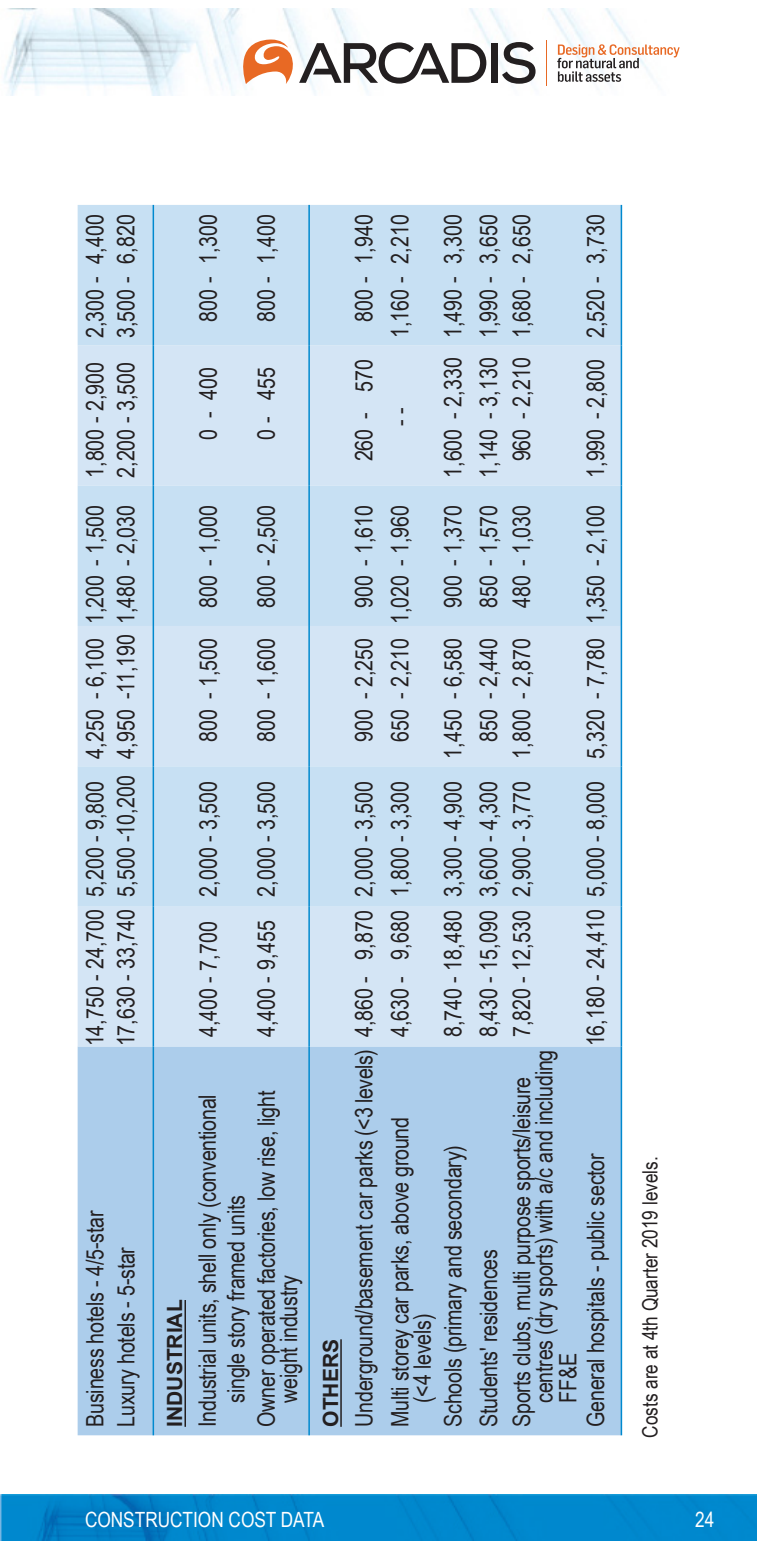
<style>
.page{position:relative;width:757px;height:1548px;background:#fff}
.page>*{position:absolute;margin:0;border:0;box-sizing:border-box;transform-origin:0 0}
.t1{font:24px/22.5px "Arial Narrow";letter-spacing:-.01em;color:#231f20}
.t2{font:21px "Arial Narrow";color:#231f20}
.t3{font:21px "Arial Narrow";color:#fff}
.t4{font:700 21px "Arial";color:#231f20}
</style>
<div class="page">
<img style="left:0;top:1494px;width:757px;height:46px">
<img style="left:4px;top:9px;width:628px;height:86px">
<svg style="left:557px;top:44px;width:123px;height:38px"></svg>
<div style="left:491px;top:43px;width:6px;height:40px;background:#231f20"></div>
<svg style="left:502px;top:42px;width:33px;height:42px"></svg>
<svg style="left:243px;top:40px;width:243px;height:44px"></svg>
<hr style="left:546px;top:40px;width:1px;height:46px;background:#e86924">
<div style="left:78px;top:1046px;width:543px;height:389px;background:#accdeb"></div>
<div style="left:78px;top:907px;width:543px;height:139px;background:#d4e5f5"></div>
<svg style="left:78px;top:205px;width:543px;height:702px;background:#cbe1f3"></svg>
<hr style="left:308px;top:1046px;width:2px;height:389px;background:#0089cf">
<hr style="left:308px;top:907px;width:2px;height:139px;background:#0089cf">
<hr style="left:308px;top:766px;width:2px;height:141px;background:#0089cf">
<hr style="left:308px;top:626px;width:2px;height:140px;background:#0089cf">
<hr style="left:308px;top:486px;width:2px;height:140px;background:#0089cf">
<hr style="left:308px;top:345px;width:2px;height:141px;background:#0089cf">
<hr style="left:308px;top:205px;width:2px;height:140px;background:#0089cf">
<hr style="left:621px;top:1046px;width:1px;height:389px;background:#0089cf">
<hr style="left:621px;top:907px;width:1px;height:139px;background:#0089cf">
<hr style="left:621px;top:766px;width:1px;height:141px;background:#0089cf">
<hr style="left:621px;top:626px;width:1px;height:140px;background:#0089cf">
<hr style="left:621px;top:486px;width:1px;height:140px;background:#0089cf">
<hr style="left:621px;top:345px;width:1px;height:141px;background:#0089cf">
<hr style="left:621px;top:205px;width:1px;height:140px;background:#0089cf">
<hr style="left:153px;top:1046px;width:1px;height:389px;background:#0089cf">
<hr style="left:153px;top:907px;width:1px;height:139px;background:#0089cf">
<hr style="left:153px;top:766px;width:1px;height:141px;background:#0089cf">
<hr style="left:153px;top:626px;width:1px;height:140px;background:#0089cf">
<hr style="left:153px;top:486px;width:1px;height:140px;background:#0089cf">
<hr style="left:153px;top:345px;width:1px;height:141px;background:#0089cf">
<hr style="left:153px;top:205px;width:1px;height:140px;background:#0089cf">
<hr style="left:184px;top:1300px;width:2px;height:127px;background:#231f20">
<hr style="left:340px;top:1339px;width:2px;height:88px;background:#231f20">
<p class="t1" style="left:83px;top:1046px;width:834px;rotate:-90deg">14,750 - 24,700 5,200 - 9,800 4,250 - 6,100 1,200 - 1,500 1,800 - 2,900 2,300 - 4,400</p>
<p class="t1" style="left:114px;top:1046px;width:834px;rotate:-90deg">17,630 - 33,740 5,500 -10,200 4,950 -11,190 1,480 - 2,030 2,200 - 3,500 3,500 - 6,820</p>
<p class="t1" style="left:83px;top:1427px;width:218px;rotate:-90deg">Business hotels - 4/5-star</p>
<p class="t1" style="left:114px;top:1427px;width:182px;rotate:-90deg">Luxury hotels - 5-star</p>
<p class="t1" style="left:196px;top:322px;width:109px;rotate:-90deg">800 - 1,300</p>
<p class="t1" style="left:196px;top:439px;width:74px;rotate:-90deg">0 - 400</p>
<p class="t1" style="left:254px;top:322px;width:109px;rotate:-90deg">800 - 1,400</p>
<p class="t1" style="left:254px;top:439px;width:74px;rotate:-90deg">0 - 455</p>
<p class="t1" style="left:196px;top:608px;width:104px;rotate:-90deg">800 - 1,000</p>
<p class="t1" style="left:196px;top:742px;width:106px;rotate:-90deg">800 - 1,500</p>
<p class="t1" style="left:196px;top:1037px;width:258px;rotate:-90deg">4,400 - 7,700 2,000 - 3,500</p>
<p class="t1" style="left:254px;top:608px;width:104px;rotate:-90deg">800 - 2,500</p>
<p class="t1" style="left:254px;top:742px;width:106px;rotate:-90deg">800 - 1,600</p>
<p class="t1" style="left:254px;top:1037px;width:258px;rotate:-90deg">4,400 - 9,455 2,000 - 3,500</p>
<p class="t4" style="left:160px;top:1427px;width:129px;rotate:-90deg">INDUSTRIAL</p>
<p class="t1" style="left:254px;top:1403px;width:314px;text-indent:-24px;rotate:-90deg">Owner operated factories, low rise, light weight industry</p>
<p class="t1" style="left:192px;top:1403px;width:310px;line-height:28.5px;text-indent:-24px;rotate:-90deg">Industrial units, shell only (conventional single story framed units</p>
<p class="t4" style="left:316px;top:1427px;width:89px;rotate:-90deg">OTHERS</p>
<p class="t1" style="left:352px;top:322px;width:109px;rotate:-90deg">800 - 1,940</p>
<p class="t1" style="left:352px;top:461px;width:104px;rotate:-90deg">260 - 570</p>
<p class="t1" style="left:352px;top:608px;width:104px;rotate:-90deg">900 - 1,610</p>
<p class="t1" style="left:352px;top:742px;width:106px;rotate:-90deg">900 - 2,250</p>
<p class="t1" style="left:352px;top:1427px;width:647px;rotate:-90deg">Underground/basement car parks (&lt;3 levels) 4,860 - 9,870 2,000 - 3,500</p>
<p class="t1" style="left:388px;top:338px;width:126px;rotate:-90deg">1,160 - 2,210</p>
<p class="t1" style="left:388px;top:426px;width:20px;rotate:-90deg">- -</p>
<p class="t1" style="left:388px;top:742px;width:239px;rotate:-90deg">650 - 2,210 1,020 - 1,960</p>
<p class="t1" style="left:388px;top:1037px;width:258px;rotate:-90deg">4,630 - 9,680 1,800 - 3,300</p>
<p class="t1" style="left:441px;top:608px;width:395px;rotate:-90deg">900 - 1,370 1,600 - 2,330 1,490 - 3,300</p>
<p class="t1" style="left:441px;top:1037px;width:401px;rotate:-90deg">8,740 - 18,480 3,300 - 4,900 1,450 - 6,580</p>
<p class="t1" style="left:388px;top:1403px;width:287px;text-indent:-24px;rotate:-90deg">Multi storey car parks, above ground (&lt;4 levels)</p>
<p class="t1" style="left:441px;top:1427px;width:283px;rotate:-90deg">Schools (primary and secondary)</p>
<p class="t1" style="left:476px;top:608px;width:395px;rotate:-90deg">850 - 1,570 1,140 - 3,130 1,990 - 3,650</p>
<p class="t1" style="left:476px;top:742px;width:106px;rotate:-90deg">850 - 2,440</p>
<p class="t1" style="left:476px;top:1037px;width:258px;rotate:-90deg">8,430 - 15,090 3,600 - 4,300</p>
<p class="t1" style="left:476px;top:1427px;width:179px;rotate:-90deg">Students' residences</p>
<p class="t1" style="left:509px;top:461px;width:249px;rotate:-90deg">960 - 2,210 1,680 - 2,650</p>
<p class="t1" style="left:509px;top:608px;width:104px;rotate:-90deg">480 - 1,030</p>
<p class="t1" style="left:509px;top:1037px;width:401px;rotate:-90deg">7,820 - 12,530 2,900 - 3,770 1,800 - 2,870</p>
<p class="t1" style="left:509px;top:1403px;width:355px;line-height:23.4px;text-indent:-24px;rotate:-90deg">Sports clubs, multi purpose sports/leisure centres (dry sports) with a/c and including<br>FF&amp;E</p>
<p class="t1" style="left:583px;top:1046px;width:834px;rotate:-90deg">16,180 - 24,410 5,000 - 8,000 5,320 - 7,780 1,350 - 2,100 1,990 - 2,800 2,520 - 3,730</p>
<p class="t1" style="left:583px;top:1427px;width:275px;rotate:-90deg">General hospitals - public sector</p>
<p class="t2" style="left:634px;top:1438px;width:283px;rotate:-90deg">Costs are at 4th Quarter 2019 levels.</p>
<p class="t3" style="left:85px;top:1504px;width:241px">CONSTRUCTION COST DATA</p>
<p class="t3" style="left:695px;top:1504px;width:21px">24</p>
</div>
